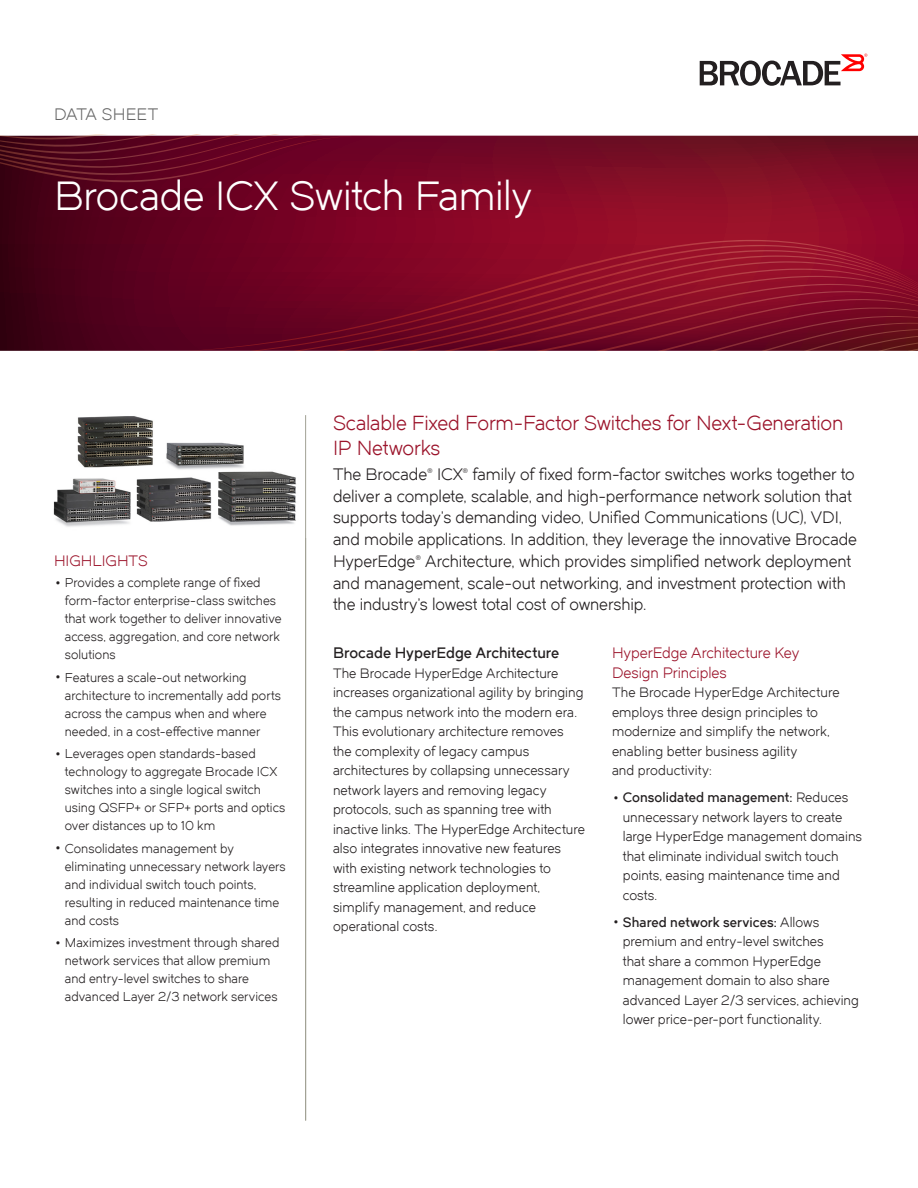
<style>
.page{position:relative;width:918px;height:1188px;background:#fff}
.page>*{position:absolute;margin:0;border:0;box-sizing:border-box;transform-origin:0 0}
.Document_Headline{font:40.5px "Dual 400";letter-spacing:-.01em;color:#fff}
.Headline{font:20.25px/24.8px "Dual 400";letter-spacing:-.01em;color:#9b132a}
.Intro_body_copy{font:16.5px/21.8px "Dual 400";letter-spacing:-.005em;color:#231f20}
.t1{font:16.5px "Dual 400";letter-spacing:-.005em;color:#666}
.Subhead_2{font:15px/19.5px "Dual 400";letter-spacing:-.005em;color:#9b132a}
.Subhead{font:15px "Dual 600";color:#231f20}
.Sidebar_Headline{font:15px "Dual 400";letter-spacing:-.005em;color:#9b132a}
.Body_copy{font:13.5px/19.5px "Dual 400";letter-spacing:.005em;color:#231f20}
.t2{font:12.75px/18px "Dual 400";letter-spacing:.005em;color:#231f20}
.s1{font-size:25.5px}
.s2{font-family:"Dual 600"}
</style>
<div class="page">
<svg style="left:700px;top:54px;width:167px;height:32px"></svg>
<svg style="left:0;top:136px;width:918px;height:215px;background:#700621"></svg>
<svg style="left:171px;top:240px;width:747px;height:111px;background:#880927"></svg>
<svg style="left:174px;top:245px;width:744px;height:106px;background:#880a27"></svg>
<svg style="left:177px;top:250px;width:741px;height:101px;background:#890b28"></svg>
<svg style="left:179px;top:255px;width:739px;height:96px;background:#8a0b28"></svg>
<svg style="left:181px;top:261px;width:737px;height:90px;background:#8a0c28"></svg>
<svg style="left:182px;top:269px;width:736px;height:82px;background:#8a0c28"></svg>
<svg style="left:183px;top:276px;width:735px;height:75px;background:#870b27"></svg>
<svg style="left:185px;top:284px;width:733px;height:67px;background:#840b27"></svg>
<svg style="left:187px;top:291px;width:731px;height:60px;background:#820b26"></svg>
<svg style="left:189px;top:299px;width:729px;height:52px;background:#710a23"></svg>
<svg style="left:0;top:135px;width:377px;height:47px;background:#640924"></svg>
<img style="left:53px;top:416px;width:243px;height:111px">
<hr style="left:305px;top:415px;width:1px;height:705px;background:#a1a194">
<p class="t1" style="left:54px;top:105px;width:106px">DATA SHEET</p>
<p class="Document_Headline" style="left:54px;top:172px;width:480px">Brocade ICX Switch Family</p>
<p class="Sidebar_Headline" style="left:54px;top:552px;width:95px">HIGHLIGHTS</p>
<p class="t2" style="left:65px;top:574px;width:218px;text-indent:-11px"><span class="s1">•</span> Provides a complete range of fixed form-factor enterprise-class switches that work together to deliver innovative access, aggregation, and core network solutions</p>
<p class="t2" style="left:65px;top:668px;width:218px;text-indent:-11px"><span class="s1">•</span> Features a scale-out networking architecture to incrementally add ports across the campus when and where needed, in a cost-effective manner</p>
<p class="t2" style="left:65px;top:745px;width:222px;text-indent:-11px"><span class="s1">•</span> Leverages open standards-based technology to aggregate Brocade ICX switches into a single logical switch using QSFP+ or SFP+ ports and optics over distances up to 10 km</p>
<p class="t2" style="left:65px;top:839px;width:222px;text-indent:-11px"><span class="s1">•</span> Consolidates management by eliminating unnecessary network layers and individual switch touch points, resulting in reduced maintenance time and costs</p>
<p class="t2" style="left:65px;top:934px;width:216px;text-indent:-11px"><span class="s1">•</span> Maximizes investment through shared network services that allow premium and entry-level switches to share advanced Layer 2/3 network services</p>
<p class="Headline" style="left:333px;top:411px;width:512px">Scalable Fixed Form-Factor Switches for Next-Generation<br>IP Networks</p>
<p class="Intro_body_copy" style="left:333px;top:463px;width:525px">The Brocade<sup>®</sup> ICX<sup>®</sup> family of fixed form-factor switches works together to deliver a complete, scalable, and high-performance network solution that supports today’s demanding video, Unified Communications (UC), VDI, and mobile applications. In addition, they leverage the innovative Brocade HyperEdge<sup>®</sup> Architecture, which provides simplified network deployment and management, scale-out networking, and investment protection with the industry’s lowest total cost of ownership.</p>
<p class="Subhead" style="left:333px;top:643px;width:228px">Brocade HyperEdge Architecture</p>
<p class="Body_copy" style="left:333px;top:663px;width:254px">The Brocade HyperEdge Architecture increases organizational agility by bringing the campus network into the modern era.<br>This evolutionary architecture removes the complexity of legacy campus architectures by collapsing unnecessary network layers and removing legacy protocols, such as spanning tree with inactive links. The HyperEdge Architecture also integrates innovative new features with existing network technologies to streamline application deployment, simplify management, and reduce operational costs.</p>
<p class="Subhead_2" style="left:612px;top:643px;width:189px">HyperEdge Architecture Key<br>Design Principles</p>
<p class="Body_copy" style="left:612px;top:683px;width:229px">The Brocade HyperEdge Architecture employs three design principles to modernize and simplify the network, enabling better business agility<br>and productivity:</p>
<p class="Body_copy" style="left:623px;top:788px;width:241px;text-indent:-11px"><span class="s1">•</span> <span class="s2">Consolidated management:</span> Reduces unnecessary network layers to create large HyperEdge management domains that eliminate individual switch touch points, easing maintenance time and costs.</p>
<p class="Body_copy" style="left:623px;top:912px;width:238px;text-indent:-11px"><span class="s1">•</span> <span class="s2">Shared network services:</span> Allows premium and entry-level switches<br>that share a common HyperEdge management domain to also share advanced Layer 2/3 services, achieving lower price-per-port functionality.</p>
</div>
